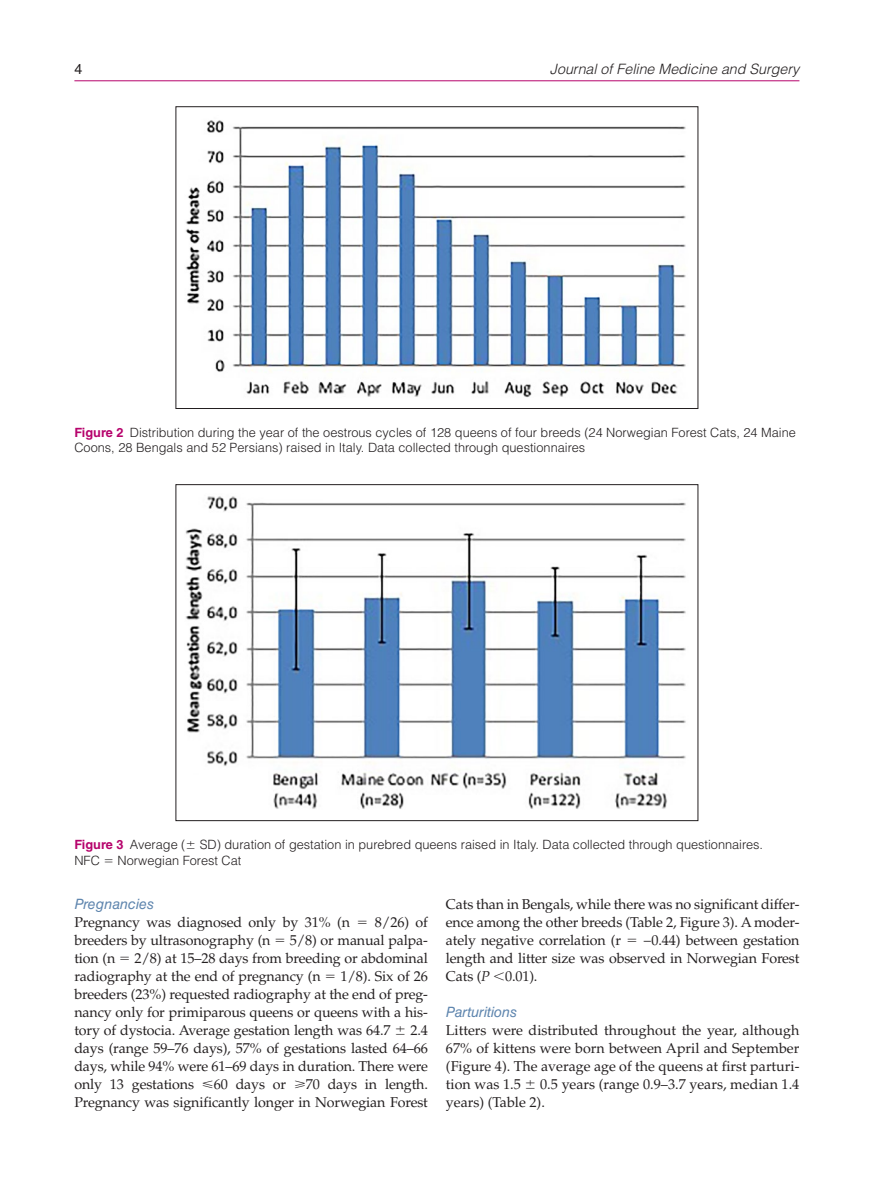
<style>
.page{position:relative;width:893px;height:1191px;background:#fff}
.page>*{position:absolute;margin:0;border:0;box-sizing:border-box;transform-origin:0 0}
.t1{font:14.25px/18px "Palatino LT Std";letter-spacing:-.01em;color:#231f20;text-align:justify}
.t2{font:italic 300 14.25px "Helvetica LT Std";color:#231f20}
.t3{font:italic 14.25px "Helvetica LT Std";color:#5e85ae}
.t4{font:14.25px "Helvetica LT Std";color:#231f20}
.t5{font:300 12.75px/15.8px "Helvetica LT Std";color:#231f20}
.s1{font-weight:700;color:#b6036c}
.s2{font-style:italic}
</style>
<div class="page">
<hr style="left:74px;top:80px;width:725px;height:1px;background:#b6036c">
<img style="left:185px;top:120px;width:501px;height:278px">
<div style="left:176px;top:106px;width:522px;height:303px;border:1px solid #231f20"></div>
<img style="left:185px;top:496px;width:501px;height:313px">
<p class="t4" style="left:74px;top:61px;width:9px">4</p>
<p class="t2" style="left:550px;top:60px;width:251px">Journal of Feline Medicine and Surgery</p>
<p class="t5" style="left:74px;top:424px;width:723px"><span class="s1">Figure 2</span> Distribution during the year of the oestrous cycles of 128 queens of four breeds (24 Norwegian Forest Cats, 24 Maine<br>Coons, 28 Bengals and 52 Persians) raised in Italy. Data collected through questionnaires</p>
<p class="t5" style="left:74px;top:836px;width:690px"><span class="s1">Figure 3</span> Average ( SD) duration of gestation in purebred queens raised in Italy. Data collected through questionnaires.<br>NFC</p>
<p class="t5" style="left:118px;top:852px;width:125px">Norwegian Forest Cat</p>
<p class="t3" style="left:74px;top:895px;width:81px">Pregnancies</p>
<p class="t1" style="left:74px;top:913px;width:277px">Pregnancy was diagnosed only by 31% (n</p>
<p class="t1" style="left:375px;top:913px;width:55px">8/26) of</p>
<p class="t1" style="left:74px;top:931px;width:198px">breeders by ultrasonography (n</p>
<p class="t1" style="left:290px;top:931px;width:140px">5/8) or manual palpa-</p>
<p class="t1" style="left:74px;top:949px;width:42px">tion (n</p>
<p class="t1" style="left:74px;top:949px;width:355px;text-indent:60px">2/8) at 15–28 days from breeding or abdominal radiography at the end of pregnancy (n</p>
<p class="t1" style="left:74px;top:967px;width:355px;text-indent:266px">1/8). Six of 26 breeders (23%) requested radiography at the end of preg&shy;nancy only for primiparous queens or queens with a his&shy;tory of dystocia. Average gestation length was 64.7</p>
<p class="t1" style="left:74px;top:1021px;width:355px;text-indent:336px">2.4 days (range 59–76 days), 57% of gestations lasted 64–66 days, while 94% were 61–69 days in duration. There were only 13 gestations ⩽60 days or ⩾70 days in length.<br>Pregnancy was significantly longer in Norwegian Forest</p>
<p class="t1" style="left:446px;top:895px;width:355px">Cats than in Bengals, while there was no significant differ&shy;ence among the other breeds (Table 2, Figure 3). A moder&shy;ately negative correlation (r</p>
<p class="t1" style="left:446px;top:931px;width:355px;text-indent:197px">−0.44) between gestation length and litter size was observed in Norwegian Forest Cats (<span class="s2">P</span> 0.01).</p>
<p class="t3" style="left:446px;top:1003px;width:73px">Parturitions</p>
<p class="t1" style="left:446px;top:1021px;width:355px">Litters were distributed throughout the year, although 67% of kittens were born between April and September (Figure 4). The average age of the queens at first parturi&shy;tion was 1.5</p>
<p class="t1" style="left:446px;top:1075px;width:355px;text-indent:94px">0.5 years (range 0.9–3.7 years, median 1.4 years) (Table 2).</p>
</div>
